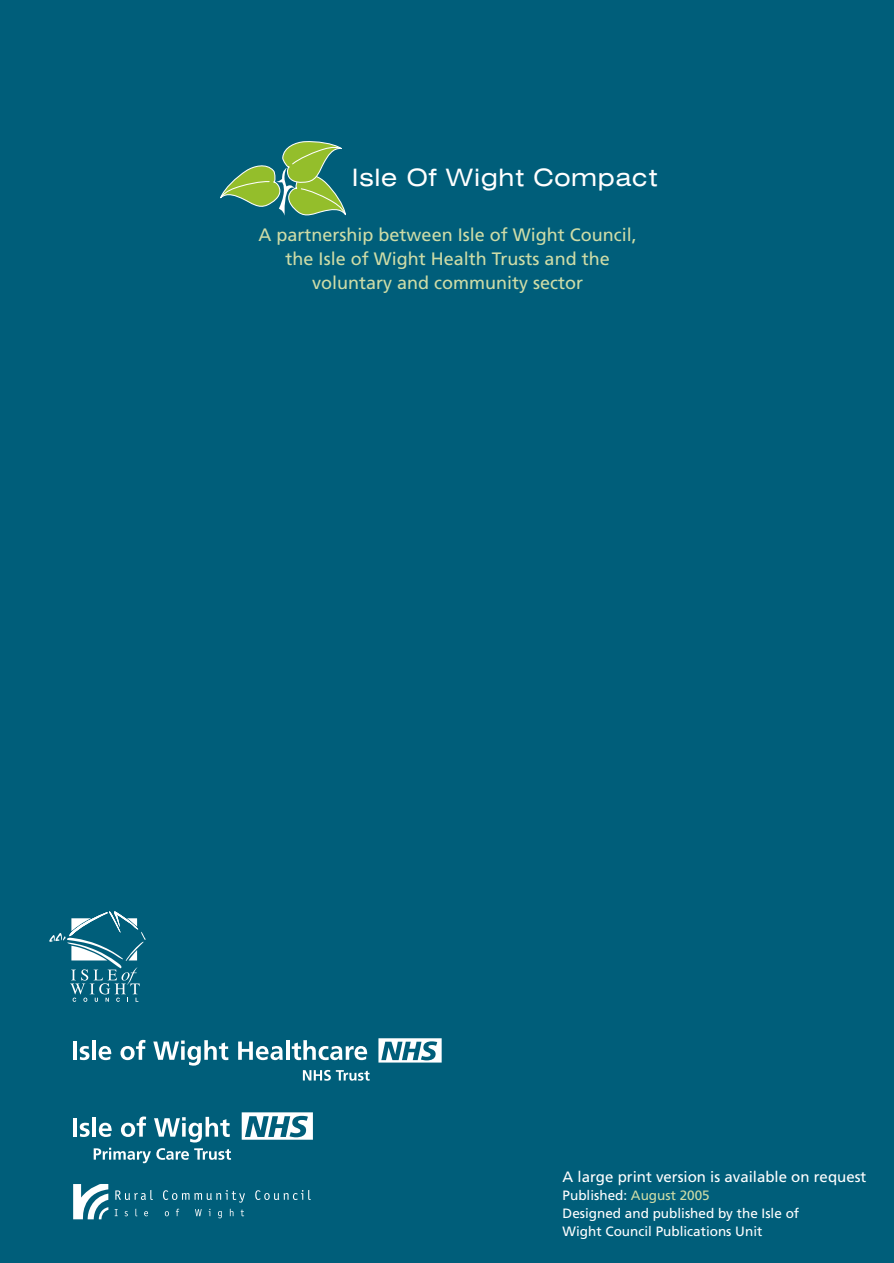
<style>
.page{position:relative;width:894px;height:1263px;background:#fff}
.page>*{position:absolute;margin:0;border:0;box-sizing:border-box;transform-origin:0 0}
.t1{font:expanded 24px "Swiss 721 BT";letter-spacing:.03em;color:#fff}
.t2{font:18px/24px "Frutiger";color:#cedca7;text-align:center}
.t3{font:15px "Frutiger";color:#fff}
.t4{font:13.5px/18px "Frutiger";color:#fff}
.s1{color:#cedca7}
</style>
<div class="page">
<div style="left:0;top:0;width:893px;height:1263px;background:#005e7a"></div>
<svg style="left:220px;top:141px;width:126px;height:75px"></svg>
<svg style="left:115px;top:1190px;width:38px;height:10px"></svg>
<svg style="left:163px;top:1190px;width:82px;height:13px"></svg>
<svg style="left:255px;top:1190px;width:56px;height:10px"></svg>
<svg style="left:115px;top:1209px;width:3px;height:7px"></svg>
<svg style="left:124px;top:1211px;width:4px;height:5px"></svg>
<svg style="left:135px;top:1209px;width:2px;height:7px"></svg>
<svg style="left:144px;top:1211px;width:4px;height:5px"></svg>
<svg style="left:165px;top:1211px;width:4px;height:5px"></svg>
<svg style="left:176px;top:1209px;width:3px;height:7px"></svg>
<svg style="left:195px;top:1209px;width:6px;height:7px"></svg>
<svg style="left:218px;top:1211px;width:4px;height:7px"></svg>
<svg style="left:230px;top:1209px;width:3px;height:7px"></svg>
<svg style="left:240px;top:1209px;width:4px;height:7px"></svg>
<svg style="left:73px;top:1184px;width:35px;height:35px"></svg>
<hr style="left:73px;top:1118px;width:4px;height:19px;background:#fff">
<svg style="left:80px;top:1123px;width:10px;height:14px"></svg>
<hr style="left:92px;top:1117px;width:4px;height:20px;background:#fff">
<svg style="left:99px;top:1123px;width:13px;height:14px"></svg>
<svg style="left:121px;top:1116px;width:25px;height:21px"></svg>
<svg style="left:154px;top:1117px;width:76px;height:25px"></svg>
<svg style="left:94px;top:1148px;width:137px;height:15px"></svg>
<svg style="left:241px;top:1112px;width:72px;height:28px"></svg>
<svg style="left:49px;top:911px;width:97px;height:91px"></svg>
<svg style="left:378px;top:1038px;width:63px;height:25px"></svg>
<hr style="left:73px;top:1042px;width:4px;height:18px;background:#fff">
<svg style="left:80px;top:1046px;width:9px;height:14px"></svg>
<hr style="left:92px;top:1040px;width:4px;height:20px;background:#fff">
<svg style="left:99px;top:1046px;width:12px;height:14px"></svg>
<svg style="left:120px;top:1040px;width:25px;height:20px"></svg>
<svg style="left:153px;top:1040px;width:75px;height:26px"></svg>
<svg style="left:238px;top:1042px;width:44px;height:18px"></svg>
<hr style="left:286px;top:1040px;width:3px;height:20px;background:#fff">
<svg style="left:291px;top:1040px;width:76px;height:20px"></svg>
<svg style="left:303px;top:1070px;width:66px;height:11px"></svg>
<h1 class="t1" style="left:352px;top:169px;width:307px">Isle Of Wight Compact</h1>
<p class="t2" style="left:258px;top:224px;width:380px">A partnership between Isle of Wight Council, the Isle of Wight Health Trusts and the voluntary and community sector</p>
<p class="t3" style="left:562px;top:1171px;width:305px">A large print version is available on request</p>
<p class="t4" style="left:562px;top:1188px;width:238px">Published: <span class="s1">August 2005<br></span>Designed and published by the Isle of<br>Wight Council Publications Unit</p>
</div>
